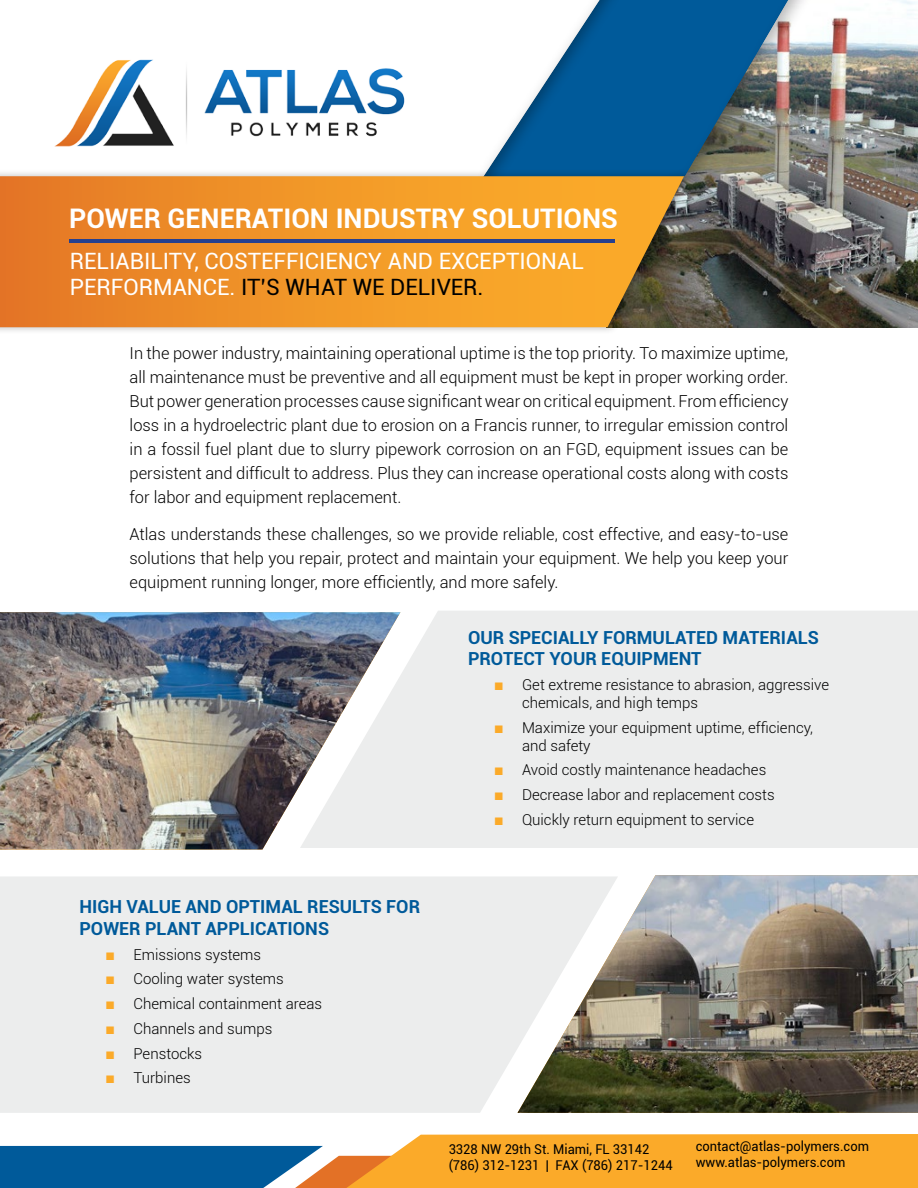
<style>
.page{position:relative;width:918px;height:1188px;background:#fff}
.page>*{position:absolute;margin:0;border:0;box-sizing:border-box;transform-origin:0 0}
.t1{font:700 27px "Roboto";color:#fff}
.t2{font:22.5px/25.5px "Roboto";color:#fff}
.t3{font:700 18px/21.6px "Roboto";color:#005a9a}
.t4{font:300 16.5px/24px "Roboto";color:#000;text-align:justify}
.t5{font:300 15px/18px "Roboto";color:#000}
.t6{font:500 15px "Maven Pro";color:#fbaa29}
.t7{font:13.5px/15.8px "Roboto";color:#000;scale:.96 1}
.s1{color:#000}
</style>
<div class="page">
<img style="left:694px;top:0;width:224px;height:327px">
<div style="left:476px;top:0;width:340px;height:263px;background:#000;opacity:.3"></div>
<div style="left:481px;top:0;width:317px;height:252px;background:#000;opacity:.3"></div>
<svg style="left:0;top:1134px;width:918px;height:54px;background:#bb9f63"></svg>
<img style="left:54px;top:59px;width:351px;height:88px">
<div style="left:0;top:168px;width:694px;height:167px;background:#000;opacity:.3"></div>
<svg style="left:0;top:176px;width:684px;height:151px;background:#e69029"></svg>
<div style="left:400px;top:611px;width:518px;height:237px;background:#eceded"></div>
<div style="left:0;top:876px;width:517px;height:237px;background:#eceded"></div>
<img style="left:0;top:612px;width:400px;height:237px">
<img style="left:518px;top:875px;width:400px;height:238px">
<hr style="left:70px;top:239px;width:545px;height:3px;background:#25408f">
<h1 class="t1" style="left:69px;top:200px;width:550px">POWER GENERATION INDUSTRY SOLUTIONS</h1>
<h2 class="t2" style="left:70px;top:248px;width:515px">RELIABILITY, COSTEFFICIENCY AND EXCEPTIONAL<br>PERFORMANCE. <span class="s1">IT’S WHAT WE DELIVER.</span></h2>
<p class="t4" style="left:130px;top:340px;width:660px">In the power industry, maintaining operational uptime is the top priority. To maximize uptime, all maintenance must be preventive and all equipment must be kept in proper working order.<br>But power generation processes cause significant wear on critical equipment. From efficiency loss in a hydroelectric plant due to erosion on a Francis runner, to irregular emission control in a fossil fuel plant due to slurry pipework corrosion on an FGD, equipment issues can be persistent and difficult to address. Plus they can increase operational costs along with costs for labor and equipment replacement.</p>
<p class="t4" style="left:130px;top:522px;width:660px">Atlas understands these challenges, so we provide reliable, cost effective, and easy-to-use solutions that help you repair, protect and maintain your equipment. We help you keep your equipment running longer, more efficiently, and more safely.</p>
<p class="t3" style="left:80px;top:895px;width:342px">HIGH VALUE AND OPTIMAL RESULTS FOR<br>POWER PLANT APPLICATIONS</p>
<p class="t6" style="left:107px;top:947px;width:9px">Ñ</p>
<p class="t5" style="left:134px;top:945px;width:129px">Emissions systems</p>
<p class="t6" style="left:107px;top:971px;width:9px">Ñ</p>
<p class="t5" style="left:134px;top:970px;width:152px">Cooling water systems</p>
<p class="t6" style="left:107px;top:996px;width:9px">Ñ</p>
<p class="t5" style="left:134px;top:994px;width:190px">Chemical containment areas</p>
<p class="t6" style="left:107px;top:1021px;width:9px">Ñ</p>
<p class="t5" style="left:134px;top:1019px;width:140px">Channels and sumps</p>
<p class="t6" style="left:107px;top:1046px;width:9px">Ñ</p>
<p class="t5" style="left:134px;top:1044px;width:70px">Penstocks</p>
<p class="t6" style="left:107px;top:1070px;width:9px">Ñ</p>
<p class="t5" style="left:134px;top:1069px;width:59px">Turbines</p>
<p class="t3" style="left:468px;top:626px;width:352px">OUR SPECIALLY FORMULATED MATERIALS<br>PROTECT YOUR EQUIPMENT</p>
<p class="t6" style="left:495px;top:677px;width:9px">Ñ</p>
<p class="t5" style="left:522px;top:675px;width:309px">Get extreme resistance to abrasion, aggressive chemicals, and high temps</p>
<p class="t6" style="left:495px;top:720px;width:9px">Ñ</p>
<p class="t5" style="left:522px;top:718px;width:293px">Maximize your equipment uptime, efficiency, and safety</p>
<p class="t6" style="left:495px;top:762px;width:9px">Ñ</p>
<p class="t5" style="left:522px;top:761px;width:246px">Avoid costly maintenance headaches</p>
<p class="t6" style="left:495px;top:787px;width:9px">Ñ</p>
<p class="t5" style="left:522px;top:785px;width:254px">Decrease labor and replacement costs</p>
<p class="t6" style="left:495px;top:812px;width:9px">Ñ</p>
<p class="t5" style="left:522px;top:810px;width:234px">Quickly return equipment to service</p>
<p class="t7" style="left:449px;top:1141px;width:235px">3328 NW 29th St. Miami, FL 33142 (786) 312-1231 | FAX (786) 217-1244</p>
<p class="t7" style="left:696px;top:1138px;width:182px">contact@atlas-polymers.com www.atlas-polymers.com</p>
</div>
